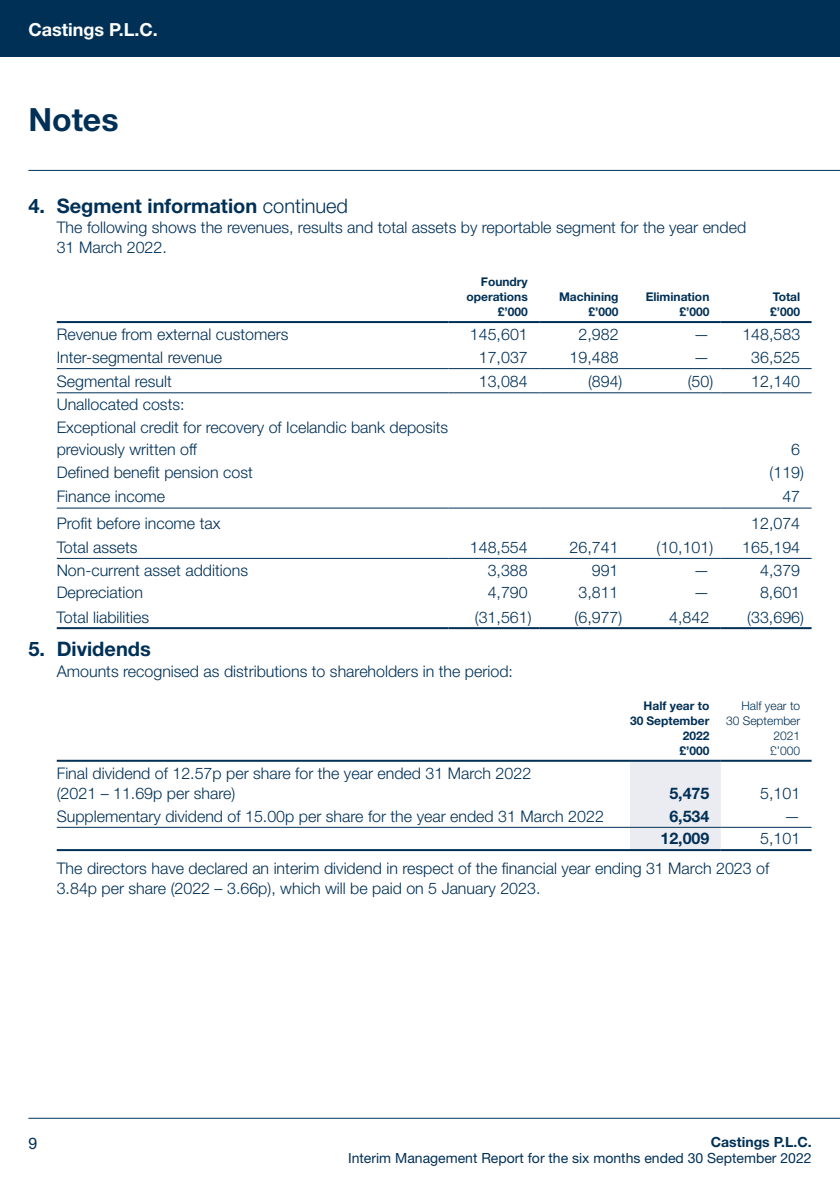
<style>
.page{position:relative;width:840px;height:1191px;background:#fff}
.page>*{position:absolute;margin:0;border:0;box-sizing:border-box;transform-origin:0 0}
.t1{font:700 32px "Helvetica Neue LT Std";color:#003056}
.t2{font:700 20px "Helvetica Neue LT Std";color:#003056}
.t3{font:700 18px "Helvetica Neue LT Std";color:#fff}
.t4{font:300 16px/20px "Helvetica Neue LT Std";color:#003056}
.t5{font:700 16px "Helvetica Neue LT Std";color:#003056}
.t6{font:16px "Helvetica Neue LT Std";color:#003056}
.t7{font:14px "Helvetica Neue LT Std";color:#003056}
.t8{font:700 14px "Helvetica Neue LT Std";color:#003056}
.t9{font:700 12px/15px "Helvetica Neue LT Std";color:#003056;text-align:right}
.t10{font:300 12px/15px "Helvetica Neue LT Std";color:#003056;text-align:right}
.s1{font-weight:300}
</style>
<div class="page">
<div style="left:0;top:0;width:839px;height:57px;background:#003056"></div>
<hr style="left:28px;top:1118px;width:811px;height:1px;background:#003056">
<hr style="left:28px;top:170px;width:811px;height:1px;background:#003056">
<hr style="left:57px;top:627px;width:391px;height:2px;background:#003056">
<hr style="left:57px;top:368px;width:391px;height:1px;background:#003056">
<hr style="left:57px;top:507px;width:391px;height:1px;background:#003056">
<hr style="left:448px;top:507px;width:91px;height:1px;background:#003056">
<hr style="left:539px;top:507px;width:90px;height:1px;background:#003056">
<hr style="left:629px;top:507px;width:91px;height:1px;background:#003056">
<hr style="left:720px;top:507px;width:91px;height:1px;background:#003056">
<hr style="left:57px;top:558px;width:391px;height:1px;background:#003056">
<hr style="left:448px;top:558px;width:91px;height:1px;background:#003056">
<hr style="left:539px;top:558px;width:90px;height:1px;background:#003056">
<hr style="left:629px;top:558px;width:91px;height:1px;background:#003056">
<hr style="left:720px;top:558px;width:91px;height:1px;background:#003056">
<hr style="left:448px;top:627px;width:91px;height:2px;background:#003056">
<hr style="left:539px;top:627px;width:90px;height:2px;background:#003056">
<hr style="left:629px;top:627px;width:91px;height:2px;background:#003056">
<hr style="left:720px;top:627px;width:91px;height:2px;background:#003056">
<hr style="left:448px;top:368px;width:91px;height:1px;background:#003056">
<hr style="left:539px;top:368px;width:90px;height:1px;background:#003056">
<hr style="left:629px;top:368px;width:91px;height:1px;background:#003056">
<hr style="left:720px;top:368px;width:91px;height:1px;background:#003056">
<hr style="left:57px;top:321px;width:391px;height:2px;background:#003056">
<hr style="left:448px;top:321px;width:91px;height:2px;background:#003056">
<hr style="left:539px;top:321px;width:90px;height:2px;background:#003056">
<hr style="left:629px;top:321px;width:91px;height:2px;background:#003056">
<hr style="left:720px;top:321px;width:91px;height:2px;background:#003056">
<hr style="left:57px;top:392px;width:391px;height:1px;background:#003056">
<hr style="left:448px;top:392px;width:91px;height:1px;background:#003056">
<hr style="left:539px;top:392px;width:90px;height:1px;background:#003056">
<hr style="left:629px;top:392px;width:91px;height:1px;background:#003056">
<hr style="left:720px;top:392px;width:91px;height:1px;background:#003056">
<div style="left:629px;top:761px;width:91px;height:88px;background:#ebecf1"></div>
<hr style="left:57px;top:827px;width:572px;height:1px;background:#003056">
<hr style="left:629px;top:827px;width:91px;height:1px;background:#003056">
<hr style="left:720px;top:827px;width:91px;height:1px;background:#003056">
<hr style="left:57px;top:849px;width:572px;height:2px;background:#003056">
<hr style="left:720px;top:849px;width:91px;height:2px;background:#003056">
<hr style="left:57px;top:759px;width:572px;height:2px;background:#003056">
<hr style="left:629px;top:759px;width:91px;height:2px;background:#003056">
<hr style="left:720px;top:759px;width:91px;height:2px;background:#003056">
<hr style="left:629px;top:849px;width:91px;height:2px;background:#003056">
<p class="t3" style="left:28px;top:18px;width:131px">Castings P.L.C.</p>
<h1 class="t1" style="left:28px;top:99px;width:92px">Notes</h1>
<p class="t2" style="left:28px;top:193px;width:321px">4. Segment information <span class="s1">continued</span></p>
<p class="t4" style="left:57px;top:217px;width:690px">The following shows the revenues, results and total assets by reportable segment for the year ended<br>31 March 2022.</p>
<p class="t9" style="left:466px;top:274px;width:63px">Foundry operations £’000</p>
<p class="t9" style="left:558px;top:289px;width:61px">Machining £’000</p>
<p class="t9" style="left:645px;top:289px;width:65px">Elimination £’000</p>
<p class="t9" style="left:769px;top:289px;width:32px;text-align:left">Total £’000</p>
<p class="t4" style="left:57px;top:324px;width:233px">Revenue from external customers</p>
<p class="t4" style="left:469px;top:324px;width:59px">145,601</p>
<p class="t4" style="left:578px;top:324px;width:42px">2,982</p>
<p class="t4" style="left:693px;top:324px;width:108px">— 148,583</p>
<p class="t4" style="left:57px;top:347px;width:167px">Inter-segmental revenue</p>
<p class="t4" style="left:478px;top:347px;width:50px">17,037</p>
<p class="t4" style="left:569px;top:347px;width:50px">19,488</p>
<p class="t4" style="left:693px;top:347px;width:17px">—</p>
<p class="t4" style="left:750px;top:347px;width:50px">36,525</p>
<p class="t4" style="left:57px;top:371px;width:116px">Segmental result</p>
<p class="t4" style="left:478px;top:371px;width:50px">13,084</p>
<p class="t4" style="left:587px;top:371px;width:36px">(894)</p>
<p class="t4" style="left:687px;top:371px;width:114px">(50) 12,140</p>
<p class="t4" style="left:57px;top:392px;width:393px;line-height:22.8px">Unallocated costs:<br>Exceptional credit for recovery of Icelandic bank deposits previously written off</p>
<p class="t4" style="left:790px;top:439px;width:10px">6</p>
<p class="t4" style="left:57px;top:462px;width:197px">Defined benefit pension cost</p>
<p class="t4" style="left:769px;top:462px;width:36px">(119)</p>
<p class="t4" style="left:57px;top:486px;width:110px">Finance income</p>
<p class="t4" style="left:782px;top:486px;width:19px">47</p>
<p class="t4" style="left:57px;top:512px;width:165px">Profit before income tax</p>
<p class="t4" style="left:750px;top:512px;width:50px">12,074</p>
<p class="t4" style="left:57px;top:537px;width:82px">Total assets</p>
<p class="t4" style="left:469px;top:537px;width:59px">148,554</p>
<p class="t4" style="left:569px;top:537px;width:50px">26,741</p>
<p class="t4" style="left:656px;top:537px;width:58px">(10,101)</p>
<p class="t4" style="left:741px;top:537px;width:59px">165,194</p>
<p class="t4" style="left:57px;top:559px;width:193px">Non-current asset additions</p>
<p class="t4" style="left:487px;top:559px;width:42px">3,388</p>
<p class="t4" style="left:591px;top:559px;width:28px">991</p>
<p class="t4" style="left:693px;top:559px;width:17px">—</p>
<p class="t4" style="left:759px;top:559px;width:42px">4,379</p>
<p class="t4" style="left:57px;top:582px;width:88px">Depreciation</p>
<p class="t4" style="left:487px;top:582px;width:42px">4,790</p>
<p class="t4" style="left:578px;top:582px;width:42px">3,811</p>
<p class="t4" style="left:693px;top:582px;width:17px">—</p>
<p class="t4" style="left:759px;top:582px;width:42px">8,601</p>
<p class="t4" style="left:57px;top:606px;width:94px">Total liabilities</p>
<p class="t4" style="left:474px;top:606px;width:58px">(31,561)</p>
<p class="t4" style="left:574px;top:606px;width:49px">(6,977)</p>
<p class="t4" style="left:669px;top:606px;width:42px">4,842</p>
<p class="t4" style="left:746px;top:606px;width:58px">(33,696)</p>
<p class="t2" style="left:28px;top:637px;width:124px">5. Dividends</p>
<p class="t4" style="left:57px;top:660px;width:457px">Amounts recognised as distributions to shareholders in the period:</p>
<p class="t9" style="left:629px;top:698px;width:81px">Half year to<br>30 September<br>2022<br>£’000</p>
<p class="t10" style="left:725px;top:698px;width:76px">Half year to<br>30 September<br>2021<br>£’000</p>
<p class="t4" style="left:57px;top:763px;width:475px">Final dividend of 12.57p per share for the year ended 31 March 2022 (2021 – 11.69p per share)</p>
<p class="t5" style="left:669px;top:783px;width:42px">5,475</p>
<p class="t4" style="left:759px;top:783px;width:42px">5,101</p>
<p class="t4" style="left:57px;top:805px;width:548px">Supplementary dividend of 15.00p per share for the year ended 31 March 2022</p>
<p class="t5" style="left:669px;top:806px;width:42px">6,534</p>
<p class="t4" style="left:783px;top:805px;width:17px">—</p>
<p class="t5" style="left:660px;top:829px;width:50px">12,009</p>
<p class="t4" style="left:57px;top:823px;width:744px;line-height:30px;text-indent:703px">5,101<br>The directors have declared an interim dividend in respect of the financial year ending 31 March 2023 of</p>
<p class="t4" style="left:57px;top:878px;width:485px">3.84p per share (2022 – 3.66p), which will be paid on 5 January 2023.</p>
<p class="t6" style="left:28px;top:1133px;width:10px">9</p>
<p class="t8" style="left:710px;top:1133px;width:102px">Castings P.L.C.</p>
<p class="t7" style="left:348px;top:1149px;width:464px">Interim Management Report for the six months ended 30 September 2022</p>
</div>
